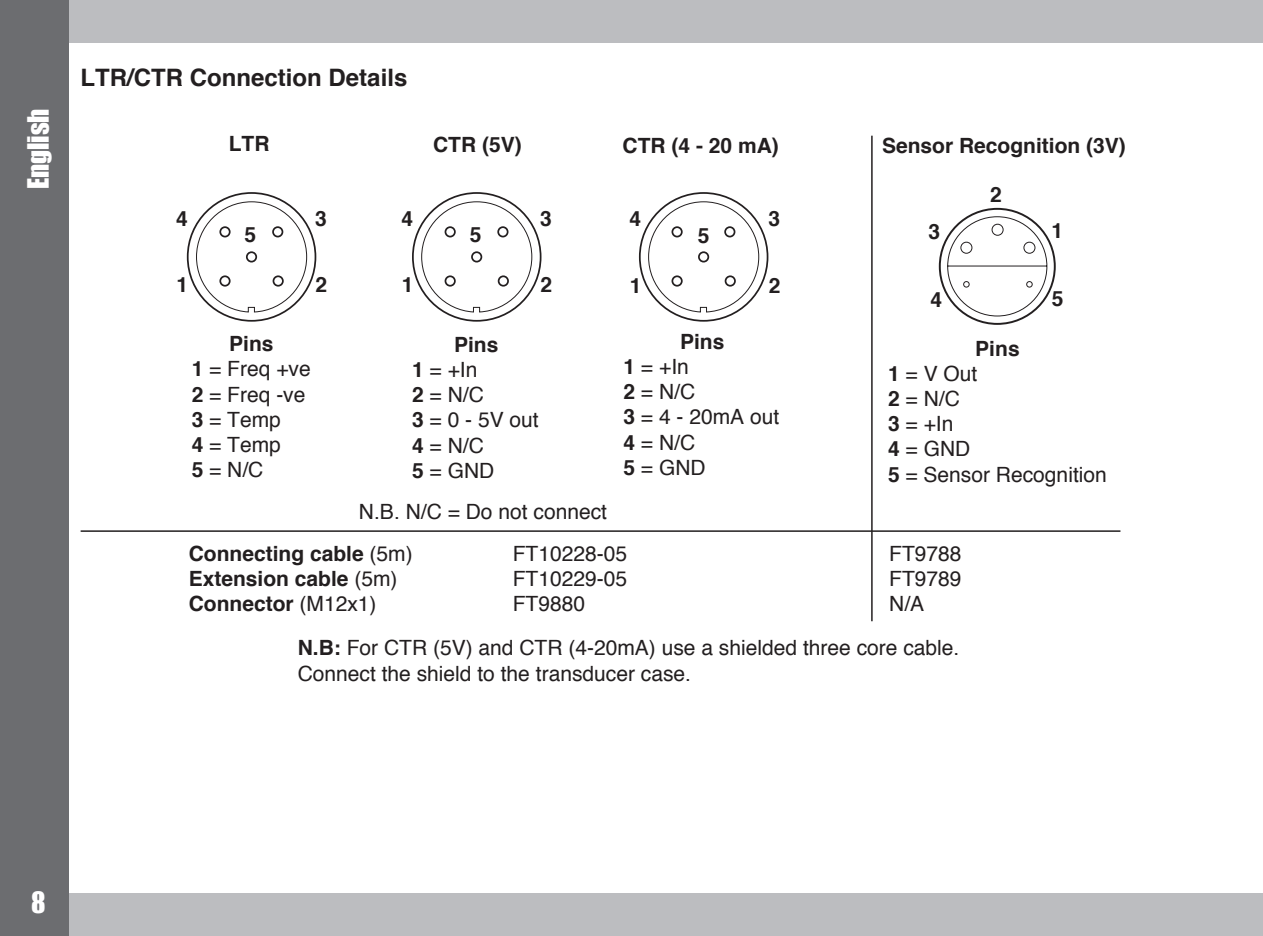
<style>
.page{position:relative;width:1263px;height:936px;background:#fff}
.page>*{position:absolute;margin:0;border:0;box-sizing:border-box;transform-origin:0 0}
.t1{font:27px "Impact";color:#fff}
.t2{font:700 24px "Helvetica";color:#231f20}
.t3{font:21px/25.2px "Helvetica";color:#231f20}
.t4{font:700 21px "Helvetica";color:#231f20}
.s1{font-weight:700}
.s2{font-weight:400}
</style>
<div class="page">
<div style="left:0;top:0;width:1263px;height:43px;background:#bcbdc0"></div>
<div style="left:0;top:893px;width:1263px;height:42px;background:#bcbdc0"></div>
<div style="left:0;top:0;width:68px;height:935px;background:#6c6d70"></div>
<hr style="left:81px;top:530px;width:1039px;height:2px;background:#231f20">
<div style="left:939px;top:208px;width:117px;height:117px;border:2px solid #231f20;border-radius:50%"></div>
<svg style="left:947px;top:216px;width:101px;height:101px"></svg>
<hr style="left:871px;top:136px;width:2px;height:485px;background:#231f20">
<svg style="left:219px;top:226px;width:65px;height:61px"></svg>
<svg style="left:444px;top:226px;width:65px;height:61px"></svg>
<svg style="left:671px;top:226px;width:65px;height:61px"></svg>
<p class="t1" style="left:17px;top:189px;width:83px;rotate:-90deg">English</p>
<p class="t2" style="left:81px;top:58px;width:328px">LTR/CTR Connection Details</p>
<p class="t4" style="left:229px;top:127px;width:42px">LTR</p>
<p class="t4" style="left:433px;top:127px;width:90px">CTR (5V)</p>
<p class="t4" style="left:623px;top:128px;width:158px">CTR (4 - 20 mA)</p>
<p class="t4" style="left:176px;top:201px;width:13px">4</p>
<p class="t4" style="left:245px;top:218px;width:13px">5</p>
<p class="t4" style="left:315px;top:202px;width:13px">3</p>
<p class="t4" style="left:401px;top:201px;width:13px">4</p>
<p class="t4" style="left:470px;top:218px;width:13px">5</p>
<p class="t4" style="left:540px;top:202px;width:13px">3</p>
<p class="t4" style="left:629px;top:202px;width:13px">4</p>
<p class="t4" style="left:698px;top:218px;width:13px">5</p>
<p class="t4" style="left:768px;top:202px;width:13px">3</p>
<p class="t4" style="left:177px;top:268px;width:13px">1</p>
<p class="t4" style="left:315px;top:268px;width:13px">2</p>
<p class="t4" style="left:402px;top:268px;width:13px">1</p>
<p class="t4" style="left:541px;top:268px;width:13px">2</p>
<p class="t4" style="left:630px;top:268px;width:13px">1</p>
<p class="t4" style="left:769px;top:268px;width:13px">2</p>
<p class="t3" style="left:192px;top:332px;width:121px;text-indent:38px"><span class="s1">Pins<br>1</span> = Freq +ve<br><span class="s1">2</span> = Freq -ve<br><span class="s1">3</span> = Temp<br><span class="s1">4</span> = Temp<br><span class="s1">5</span> = N/C</p>
<p class="t3" style="left:412px;top:332px;width:128px;text-indent:42px"><span class="s1">Pins<br>1</span> = +In<br><span class="s1">2</span> = N/C<br><span class="s1">3</span> = 0 - 5V out<br><span class="s1">4</span> = N/C<br><span class="s1">5</span> = GND</p>
<p class="t3" style="left:623px;top:329px;width:157px;text-indent:57px"><span class="s1">Pins<br>1</span> = +In<br><span class="s1">2</span> = N/C<br><span class="s1">3</span> = 4 - 20mA out<br><span class="s1">4</span> = N/C<br><span class="s1">5</span> = GND</p>
<p class="t3" style="left:359px;top:500px;width:250px">N.B. N/C = Do not connect</p>
<p class="t4" style="left:189px;top:536px;width:226px">Connecting cable <span class="s2">(5m)</span></p>
<p class="t3" style="left:513px;top:541px;width:116px">FT10228-05</p>
<p class="t4" style="left:189px;top:561px;width:210px">Extension cable <span class="s2">(5m)</span></p>
<p class="t3" style="left:513px;top:566px;width:116px">FT10229-05</p>
<p class="t4" style="left:189px;top:586px;width:189px">Connector <span class="s2">(M12x1)</span></p>
<p class="t3" style="left:513px;top:591px;width:74px">FT9880</p>
<p class="t4" style="left:882px;top:128px;width:245px">Sensor Recognition (3V)</p>
<p class="t4" style="left:990px;top:178px;width:13px">2</p>
<p class="t4" style="left:928px;top:214px;width:13px">3</p>
<p class="t4" style="left:1051px;top:214px;width:13px">1</p>
<p class="t4" style="left:930px;top:283px;width:13px">4</p>
<p class="t4" style="left:1052px;top:282px;width:13px">5</p>
<p class="t3" style="left:888px;top:336px;width:220px;text-indent:87px"><span class="s1">Pins<br>1</span> = V Out<br><span class="s1">2</span> = N/C<br><span class="s1">3</span> = +In<br><span class="s1">4</span> = GND<br><span class="s1">5</span> = Sensor Recognition</p>
<p class="t3" style="left:889px;top:541px;width:74px;text-align:justify">FT9788<br>FT9789<br>N/A</p>
<p class="t3" style="left:298px;top:636px;width:663px"><span class="s1">N.B:</span> For CTR (5V) and CTR (4-20mA) use a shielded three core cable.<br>Connect the shield to the transducer case.</p>
<p class="t1" style="left:31px;top:881px;width:16px">8</p>
</div>
